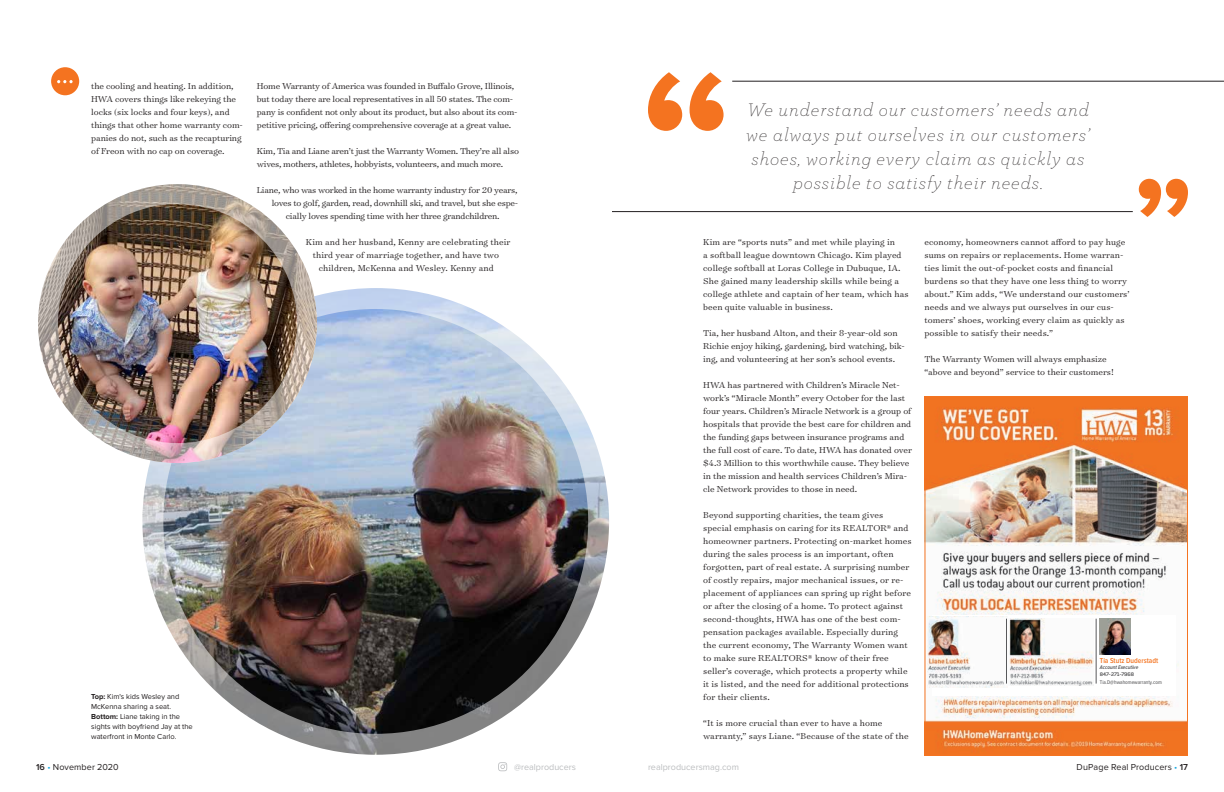
<style>
.page{position:relative;width:1224px;height:792px;background:#fff}
.page>*{position:absolute;margin:0;border:0;box-sizing:border-box;transform-origin:0 0}
.t1{font:italic 200 18.9px/24.4px "Archer Pro";letter-spacing:.05em;color:#231f20;text-align:center}
.t2{font:300 9.8px/13px "Surveyor Text";color:#231f20}
.t3{font:300 9.8px/13px "Surveyor Text";letter-spacing:-.02em;color:#231f20}
.t4{font:9px "Proxima Nova";letter-spacing:.01em;color:#231f20}
.t5{font:9px "Proxima Nova";color:#bcbec0}
.t6{font:7.5px/10px "Proxima Nova";color:#231f20}
.t7{font:600 7.5px "Proxima Nova Cond";color:#f47421}
.t8{font:5.5px "Proxima Nova Cond";color:#4c4c4e}
.t9{font:italic 600 5.5px "Proxima Nova Cond";color:#4e4e50}
.t10{font:700 5px "Diavlo";color:#4e4e50}
.s1{font-weight:700}
.s2{font-weight:600}
.s3{color:#19a8e0}
</style>
<div class="page">
<svg style="left:498px;top:762px;width:9px;height:9px"></svg>
<img style="left:924px;top:396px;width:264px;height:360px">
<img style="left:927px;top:617px;width:81px;height:70px">
<img style="left:1007px;top:619px;width:87px;height:66px">
<img style="left:1100px;top:619px;width:31px;height:36px">
<hr style="left:1006px;top:619px;width:1px;height:65px;background:#58595b">
<hr style="left:1096px;top:619px;width:1px;height:65px;background:#58595b">
<img style="left:142px;top:288px;width:467px;height:467px;border-radius:233px">
<img style="left:163px;top:309px;width:425px;height:425px;border-radius:212px">
<img style="left:38px;top:184px;width:279px;height:279px">
<img style="left:58px;top:204px;width:239px;height:239px;border-radius:120px">
<div style="left:51px;top:67px;width:28px;height:28px;background:#f47320;border-radius:50%"></div>
<svg style="left:57px;top:80px;width:16px;height:3px"></svg>
<svg style="left:1139px;top:179px;width:49px;height:38px"></svg>
<svg style="left:648px;top:72px;width:76px;height:59px"></svg>
<hr style="left:732px;top:81px;width:492px;height:1px;background:#231f20">
<hr style="left:612px;top:211px;width:521px;height:1px;background:#231f20">
<p class="t2" style="left:91px;top:79px;width:153px">the cooling and heating. In addition, HWA covers things like rekeying the locks (six locks and four keys), and things that other home warranty com&shy;panies do not, such as the recapturing of Freon with no cap on coverage.</p>
<p class="t6" style="left:91px;top:692px;width:103px"><span class="s1">Top:</span> Kim's kids Wesley and<br>McKenna sharing a seat.<br><span class="s1">Bottom:</span> Liane taking in the sights with boyfriend Jay at the waterfront in Monte Carlo.</p>
<p class="t2" style="left:257px;top:79px;width:262px">Home Warranty of America was founded in Buffalo Grove, Illinois, but today there are local representatives in all 50 states. The com&shy;pany is confident not only about its product, but also about its com&shy;petitive pricing, offering comprehensive coverage at a great value.</p>
<p class="t3" style="left:257px;top:144px;width:264px">Kim, Tia and Liane aren’t just the Warranty Women. They’re all also wives, mothers, athletes, hobbyists, volunteers, and much more.</p>
<p class="t3" style="left:257px;top:183px;width:262px">Liane, who was worked in the home warranty industry for 20 years,</p>
<p class="t3" style="left:272px;top:196px;width:248px">loves to golf, garden, read, downhill ski, and travel, but she espe-</p>
<p class="t3" style="left:286px;top:209px;width:215px">cially loves spending time with her three grandchildren.</p>
<p class="t2" style="left:306px;top:235px;width:206px;text-align:center">Kim and her husband, Kenny are celebrating their third year of marriage together, and have two children, McKenna and Wesley. Kenny and</p>
<p class="t2" style="left:703px;top:235px;width:207px">Kim are “sports nuts” and met while playing in<br>a softball league downtown Chicago. Kim played college softball at Loras College in Dubuque, IA.<br>She gained many leadership skills while being a college athlete and captain of her team, which has been quite valuable in business.</p>
<p class="t2" style="left:703px;top:326px;width:203px">Tia, her husband Alton, and their 8-year-old son<br>Richie enjoy hiking, gardening, bird watching, bik&shy;ing, and volunteering at her son’s school events.</p>
<p class="t2" style="left:703px;top:378px;width:210px">HWA has partnered with Children’s Miracle Net&shy;work’s “Miracle Month” every October for the last four years. Children’s Miracle Network is a group of hospitals that provide the best care for children and the funding gaps between insurance programs and the full cost of care. To date, HWA has donated over $4.3 Million to this worthwhile cause. They believe in the mission and health services Children’s Mira&shy;cle Network provides to those in need.</p>
<p class="t2" style="left:703px;top:508px;width:210px">Beyond supporting charities, the team gives special emphasis on caring for its REALTOR® and homeowner partners. Protecting on-market homes during the sales process is an important, often forgotten, part of real estate. A surprising number of costly repairs, major mechanical issues, or re&shy;placement of appliances can spring up right before or after the closing of a home. To protect against second-thoughts, HWA has one of the best com&shy;pensation packages available. Especially during the current economy, The Warranty Women want to make sure REALTORS® know of their free seller’s coverage, which protects a property while it is listed, and the need for additional protections for their clients.</p>
<p class="t2" style="left:703px;top:716px;width:207px">“It is more crucial than ever to have a home warranty,” says Liane. “Because of the state of the</p>
<h1 class="t1" style="left:746px;top:97px;width:345px">We understand our customers’ needs and we always put ourselves in our customers’ shoes, working every claim as quickly as possible to satisfy their needs.</h1>
<p class="t2" style="left:924px;top:235px;width:207px">economy, homeowners cannot afford to pay huge sums on repairs or replacements. Home warran&shy;ties limit the out-of-pocket costs and financial burdens so that they have one less thing to worry about.” Kim adds, “We understand our customers’ needs and we always put ourselves in our cus&shy;tomers’ shoes, working every claim as quickly as possible to satisfy their needs.”</p>
<p class="t2" style="left:924px;top:352px;width:191px">The Warranty Women will always emphasize “above and beyond” service to their customers!</p>
<p class="t7" style="left:1100px;top:657px;width:60px">Tia Stutz Duderstadt</p>
<p class="t9" style="left:1100px;top:665px;width:40px">Account Executive</p>
<p class="t10" style="left:1100px;top:671px;width:36px">847-271-7968</p>
<p class="t8" style="left:1100px;top:679px;width:63px">Tia.D@hwahomewarranty.com</p>
<p class="t4" style="left:36px;top:762px;width:84px"><span class="s2">16</span> <span class="s3">•</span> November 2020</p>
<p class="t5" style="left:514px;top:762px;width:63px">@realproducers</p>
<p class="t5" style="left:648px;top:762px;width:92px">realproducersmag.com</p>
<p class="t4" style="left:1077px;top:762px;width:113px">DuPage Real Producers <span class="s3">•</span> <span class="s2">17</span></p>
</div>
